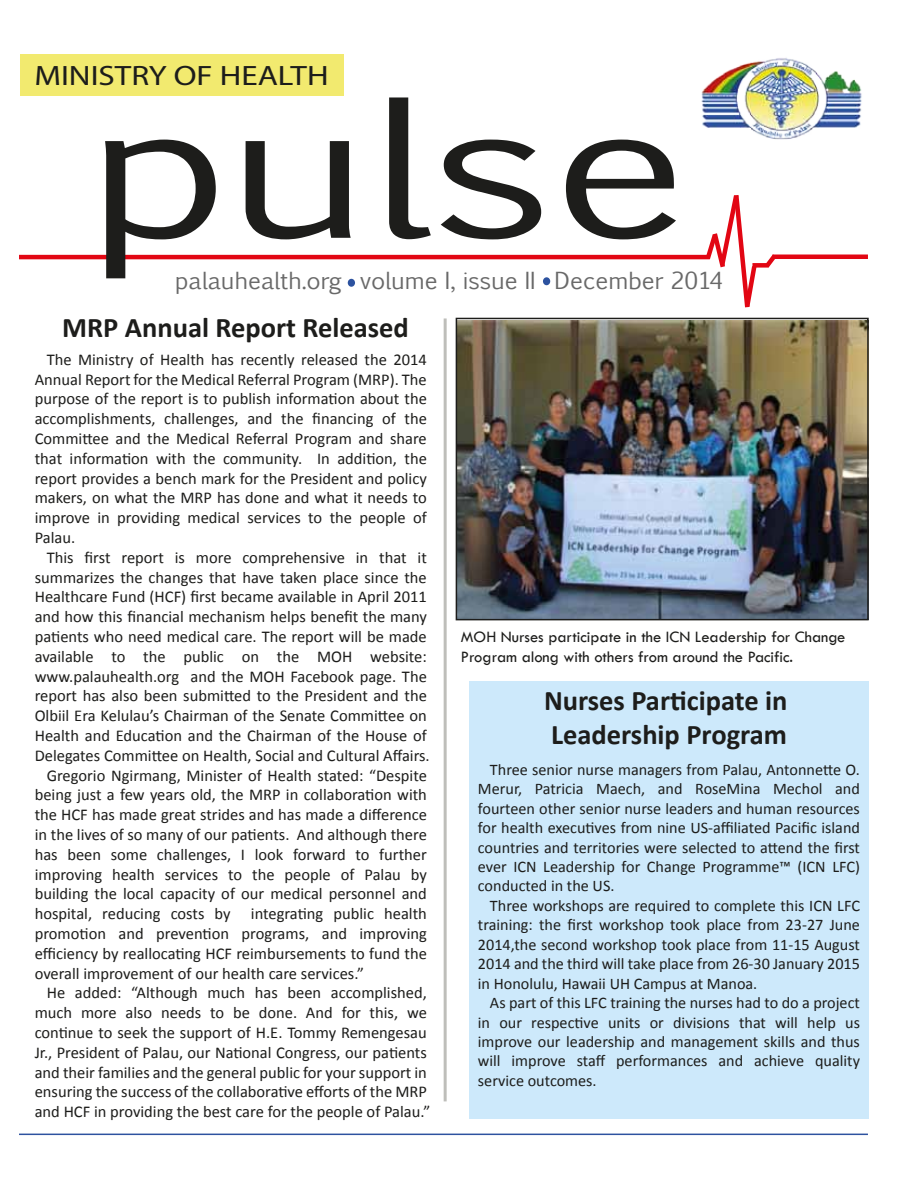
<style>
.page{position:relative;width:900px;height:1200px;background:#fff}
.page>*{position:absolute;margin:0;border:0;box-sizing:border-box;transform-origin:0 0}
.t1{font:183.3px "Euphemia CAS";color:#1d1d1b;scale:1.35 1}
.t2{font:700 28.5px/34.2px "Calibri";color:#1d1d1b}
.t3{font:28.05px "Myriad Pro";color:#1d1d1b;scale:1.18 1}
.t4{font:22.5px "Euphemia CAS";color:#696969;scale:1.05 1}
.t5{font:16.5px/19.8px "Calibri";color:#1d1d1b;text-align:justify}
.t6{font:16.5px/19.8px "Tw Cen";color:#1d1d1b}
.t7{font:16.2px/19.5px "Calibri";color:#1d1d1b;text-align:justify}
</style>
<div class="page">
<div style="left:20px;top:54px;width:323px;height:42px;background:#f2ea6f"></div>
<hr style="left:19px;top:255px;width:691px;height:4px;background:#e20613">
<svg style="left:702px;top:195px;width:79px;height:113px"></svg>
<hr style="left:773px;top:255px;width:95px;height:4px;background:#e20613">
<hr style="left:444px;top:318px;width:3px;height:783px;background:#bebeba">
<hr style="left:19px;top:1134px;width:849px;height:1px;background:#2d529f">
<div style="left:543px;top:277px;width:7px;height:8px;background:#2c529f;border-radius:50%"></div>
<div style="left:348px;top:279px;width:7px;height:8px;background:#2c529f;border-radius:50%"></div>
<img style="left:701px;top:58px;width:161px;height:82px">
<img style="left:459px;top:321px;width:407px;height:296px">
<div style="left:456px;top:318px;width:413px;height:302px;border:2px solid #1d1d1b"></div>
<div style="left:469px;top:681px;width:400px;height:438px;background:#cde9fb"></div>
<h3 class="t3" style="left:34px;top:58px;width:251px">MINISTRY OF HEALTH</h3>
<h1 class="t1" style="left:89px;top:38px;width:447px">pulse</h1>
<h3 class="t4" style="left:175px;top:265px;width:523px">palauhealth.org volume I, issue II December 2014</h3>
<h2 class="t2" style="left:62px;top:311px;width:348px">MRP Annual Report Released</h2>
<p class="t5" style="left:35px;top:349px;width:394px;text-indent:12px">The Ministry of Health has recently released the 2014<br>Annual Report for the Medical Referral Program (MRP). The purpose of the report is to publish information about the accomplishments, challenges, and the financing of the Committee and the Medical Referral Program and share that information with the community. In addition, the report provides a bench mark for the President and policy makers, on what the MRP has done and what it needs to improve in providing medical services to the people of Palau.</p>
<p class="t5" style="left:47px;top:547px;width:382px">This first report is more comprehensive in that it</p>
<p class="t5" style="left:35px;top:567px;width:394px">summarizes the changes that have taken place since the</p>
<p class="t5" style="left:35px;top:587px;width:394px">Healthcare Fund (HCF) first became available in April 2011</p>
<p class="t5" style="left:35px;top:607px;width:394px">and how this financial mechanism helps benefit the many</p>
<p class="t5" style="left:35px;top:627px;width:394px">patients who need medical care. The report will be made</p>
<p class="t5" style="left:35px;top:646px;width:394px">available to the public on the MOH website:</p>
<p class="t5" style="left:35px;top:666px;width:394px">www.palauhealth.org and the MOH Facebook page. The</p>
<p class="t5" style="left:35px;top:686px;width:394px">report has also been submitted to the President and the</p>
<p class="t5" style="left:35px;top:706px;width:394px">Olbiil Era Kelulau’s Chairman of the Senate Committee on</p>
<p class="t5" style="left:35px;top:726px;width:394px">Health and Education and the Chairman of the House of</p>
<p class="t5" style="left:35px;top:745px;width:397px">Delegates Committee on Health, Social and Cultural Affairs.</p>
<p class="t5" style="left:47px;top:765px;width:382px">Gregorio Ngirmang, Minister of Health stated: “Despite</p>
<p class="t5" style="left:35px;top:785px;width:394px">being just a few years old, the MRP in collaboration with</p>
<p class="t5" style="left:35px;top:805px;width:394px">the HCF has made great strides and has made a difference</p>
<p class="t5" style="left:35px;top:825px;width:394px">in the lives of so many of our patients. And although there</p>
<p class="t5" style="left:35px;top:844px;width:394px">has been some challenges, I look forward to further</p>
<p class="t5" style="left:35px;top:864px;width:394px">improving health services to the people of Palau by</p>
<p class="t5" style="left:35px;top:884px;width:394px">building the local capacity of our medical personnel and</p>
<p class="t5" style="left:35px;top:904px;width:394px">hospital, reducing costs by integrating public health</p>
<p class="t5" style="left:35px;top:924px;width:394px">promotion and prevention programs, and improving</p>
<p class="t5" style="left:35px;top:943px;width:394px">efficiency by reallocating HCF reimbursements to fund the</p>
<p class="t5" style="left:35px;top:963px;width:331px">overall improvement of our health care services.”</p>
<p class="t5" style="left:47px;top:983px;width:382px">He added: “Although much has been accomplished,</p>
<p class="t5" style="left:35px;top:1003px;width:394px">much more also needs to be done. And for this, we</p>
<p class="t5" style="left:35px;top:1023px;width:394px">continue to seek the support of H.E. Tommy Remengesau</p>
<p class="t5" style="left:35px;top:1042px;width:394px">Jr., President of Palau, our National Congress, our patients</p>
<p class="t5" style="left:35px;top:1062px;width:394px">and their families and the general public for your support in</p>
<p class="t5" style="left:35px;top:1082px;width:394px">ensuring the success of the collaborative efforts of the MRP</p>
<p class="t5" style="left:35px;top:1102px;width:397px">and HCF in providing the best care for the people of Palau.”</p>
<p class="t6" style="left:461px;top:627px;width:386px">MOH Nurses participate in the ICN Leadership for Change<br>Program along with others from around the Pacific.</p>
<h2 class="t2" style="left:544px;top:683px;width:245px">Nurses Participate in<br>Leadership Program</h2>
<p class="t7" style="left:478px;top:760px;width:384px;text-indent:12px">Three senior nurse managers from Palau, Antonnette O.<br>Merur, Patricia Maech, and RoseMina Mechol and fourteen other senior nurse leaders and human resources for health executives from nine US-affiliated Pacific island countries and territories were selected to attend the first ever ICN Leadership for Change Programme™ (ICN LFC) conducted in the US.</p>
<p class="t7" style="left:478px;top:896px;width:384px;text-indent:12px">Three workshops are required to complete this ICN LFC training: the first workshop took place from 23-27 June 2014,the second workshop took place from 11-15 August 2014 and the third will take place from 26-30 January 2015 in Honolulu, Hawaii UH Campus at Manoa.</p>
<p class="t7" style="left:478px;top:993px;width:384px;text-indent:12px">As part of this LFC training the nurses had to do a project in our respective units or divisions that will help us improve our leadership and management skills and thus will improve staff performances and achieve quality service outcomes.</p>
</div>
